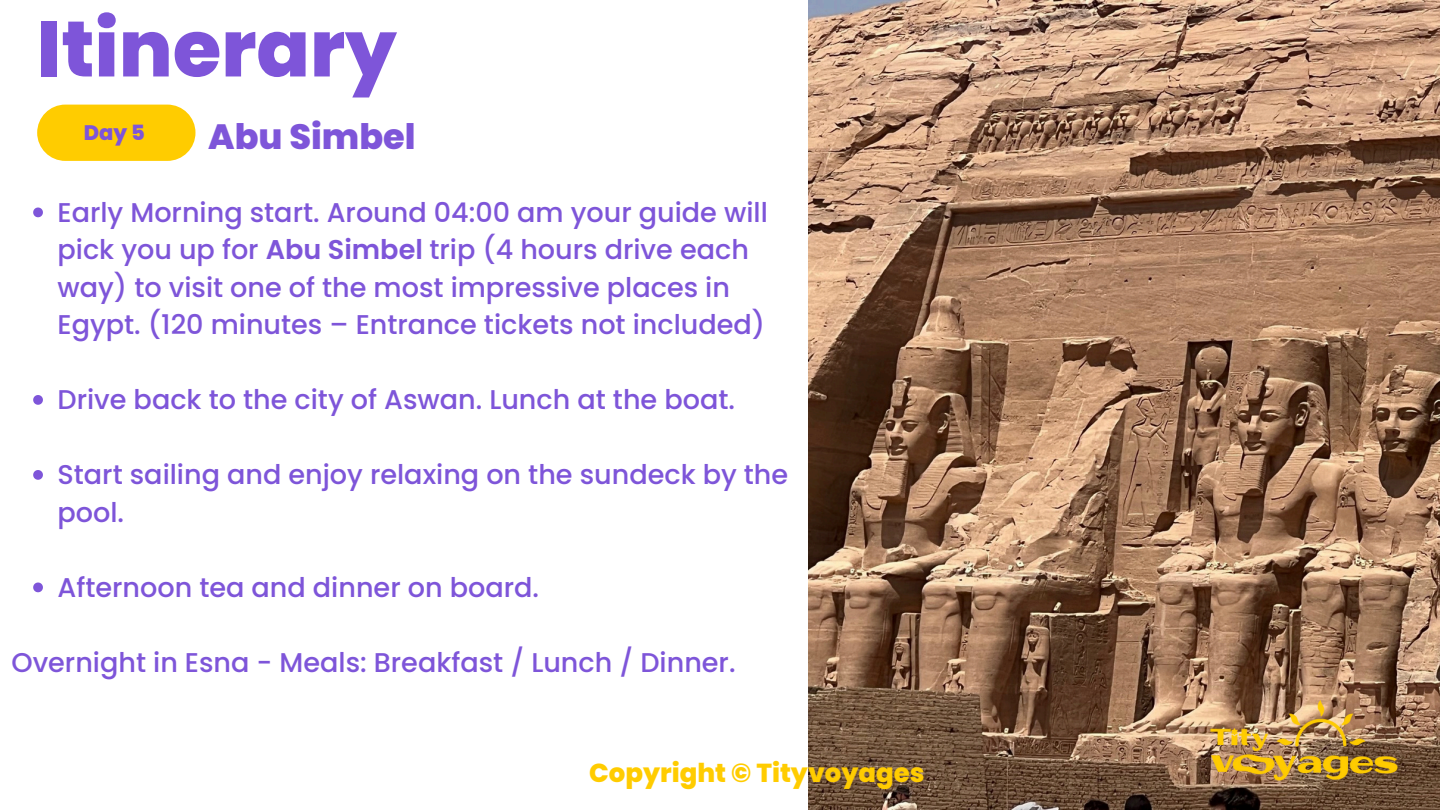
<style>
.page{position:relative;width:1440px;height:810px;background:#fff}
.page>*{position:absolute;margin:0;border:0;box-sizing:border-box;transform-origin:0 0}
.t1{font:800 78.7px "Poppins";color:#7e55d9}
.t2{font:800 35.1px "Poppins";color:#7e55d9}
.t3{font:500 27.1px/37.5px "Poppins";color:#7e55d9}
.t4{font:800 26px "Poppins";color:#fc0}
.t5{font:800 21px "Poppins";color:#7e55d9}
.s1{font-weight:600}
</style>
<div class="page">
<div style="left:37px;top:105px;width:158px;height:56px;background:#fc0;border-radius:28px"></div>
<img style="left:808px;top:0;width:632px;height:810px">
<img style="left:1198px;top:691px;width:212px;height:99px">
<svg style="left:33px;top:208px;width:10px;height:9px"></svg>
<svg style="left:33px;top:395px;width:10px;height:10px"></svg>
<svg style="left:33px;top:470px;width:10px;height:10px"></svg>
<svg style="left:33px;top:583px;width:10px;height:9px"></svg>
<p class="t1" style="left:37px;top:-6px;width:361px">Itinerary</p>
<h2 class="t2" style="left:208px;top:112px;width:209px">Abu Simbel</h2>
<p class="t5" style="left:84px;top:118px;width:63px">Day 5</p>
<p class="t3" style="left:58px;top:194px;width:712px">Early Morning start. Around 04:00 am your guide will pick you up for <span class="s1">Abu Simbel</span> trip (4 hours drive each way) to visit one of the most impressive places in Egypt. (120 minutes – Entrance tickets not included)</p>
<p class="t3" style="left:58px;top:381px;width:679px">Drive back to the city of Aswan. Lunch at the boat.</p>
<p class="t3" style="left:58px;top:456px;width:732px">Start sailing and enjoy relaxing on the sundeck by the pool.</p>
<p class="t3" style="left:58px;top:569px;width:483px">Afternoon tea and dinner on board.</p>
<h3 class="t3" style="left:11px;top:644px;width:726px">Overnight in Esna - Meals: Breakfast / Lunch / Dinner.</h3>
<h3 class="t4" style="left:589px;top:754px;width:337px">Copyright © Tityvoyages</h3>
</div>
